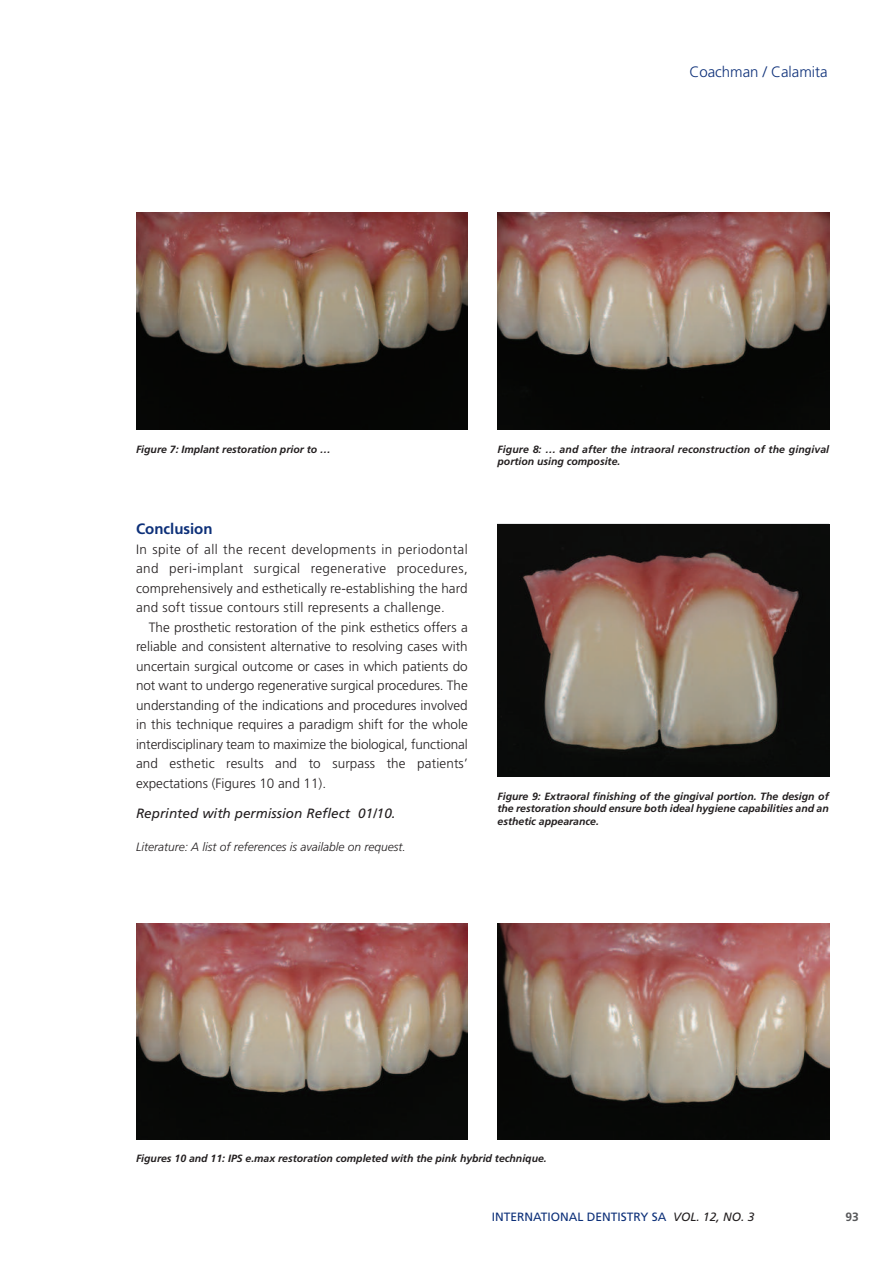
<style>
.page{position:relative;width:893px;height:1263px;background:#fff}
.page>*{position:absolute;margin:0;border:0;box-sizing:border-box;transform-origin:0 0}
.t1{font:300 15px "Frutiger";color:#0d3079}
.t2{font:700 15px "Frutiger";color:#0d3079}
.t3{font:300 13.5px/19.5px "Frutiger";letter-spacing:.01em;color:#231f20;text-align:justify}
.t4{font:italic 13.5px "Frutiger";color:#231f20}
.t5{font:italic 300 12px "Frutiger";color:#231f20}
.t6{font:12px "Frutiger";color:#0d3079}
.t7{font:700 12px "Frutiger";color:#57585a}
.t8{font:italic 700 10.5px/12.6px "Frutiger";color:#231f20}
.s1{font-style:italic;color:#231f20}
</style>
<div class="page">
<img style="left:136px;top:213px;width:332px;height:216px">
<img style="left:497px;top:213px;width:332px;height:216px">
<img style="left:497px;top:524px;width:332px;height:252px">
<img style="left:136px;top:924px;width:332px;height:216px">
<img style="left:497px;top:924px;width:332px;height:216px">
<p class="t1" style="left:689px;top:65px;width:140px">Coachman / Calamita</p>
<p class="t8" style="left:136px;top:443px;width:196px">Figure 7: Implant restoration prior to …</p>
<p class="t8" style="left:497px;top:443px;width:333px">Figure 8: … and after the intraoral reconstruction of the gingival portion using composite.</p>
<p class="t2" style="left:136px;top:523px;width:78px">Conclusion</p>
<p class="t3" style="left:136px;top:540px;width:333px">In spite of all the recent developments in periodontal and peri-implant surgical regenerative procedures, comprehensively and esthetically re-establishing the hard and soft tissue contours still represents a challenge.</p>
<p class="t3" style="left:136px;top:618px;width:333px;text-indent:13px">The prosthetic restoration of the pink esthetics offers a reliable and consistent alternative to resolving cases with uncertain surgical outcome or cases in which patients do not want to undergo regenerative surgical procedures. The understanding of the indications and procedures involved in this technique requires a paradigm shift for the whole interdisciplinary team to maximize the biological, functional and esthetic results and to surpass the patients’ expectations (Figures 10 and 11).</p>
<p class="t4" style="left:136px;top:808px;width:261px">Reprinted with permission Reflect 01/10.</p>
<p class="t5" style="left:136px;top:842px;width:271px">Literature: A list of references is available on request.</p>
<p class="t8" style="left:497px;top:791px;width:333px;text-align:justify">Figure 9: Extraoral finishing of the gingival portion. The design of the restoration should ensure both ideal hygiene capabilities and an esthetic appearance.</p>
<p class="t8" style="left:136px;top:1152px;width:412px">Figures 10 and 11: IPS e.max restoration completed with the pink hybrid technique.</p>
<p class="t6" style="left:492px;top:1212px;width:264px">INTERNATIONAL DENTISTRY SA <span class="s1">VOL. 12, NO. 3</span></p>
<p class="t7" style="left:846px;top:1212px;width:15px">93</p>
</div>
